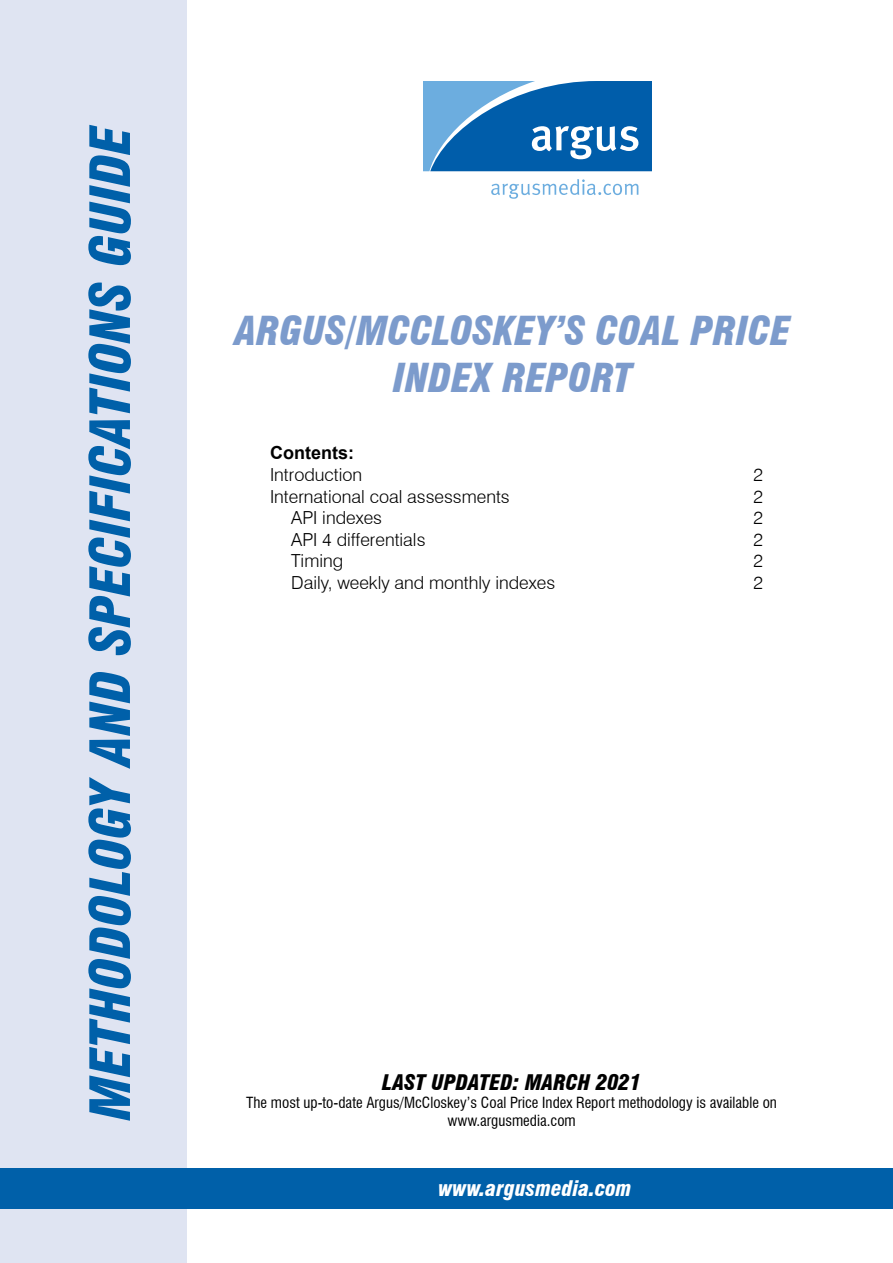
<style>
.page{position:relative;width:893px;height:1263px;background:#fff}
.page>*{position:absolute;margin:0;border:0;box-sizing:border-box;transform-origin:0 0}
.t1{font:italic 900 condensed 54px "Swiss 721 BT";color:#0060a9}
.t2{font:italic 900 condensed 39px/46.8px "Swiss 721 BT";color:#7c9bcc;text-align:center}
.t3{font:italic 900 condensed 21px "Swiss 721 BT";color:#000}
.t4{font:italic 900 condensed 21px "Swiss 721 BT";color:#fff}
.t5{font:300 18px "Swiss 721 BT";color:#000}
.t6{font:700 18px "Arial";color:#000}
.t7{font:condensed 15px "Swiss 721 BT";color:#000}
</style>
<div class="page">
<div style="left:0;top:0;width:186px;height:1263px;background:#dfe4f2"></div>
<div style="left:0;top:1168px;width:893px;height:41px;background:#0060a9"></div>
<svg style="left:423px;top:81px;width:229px;height:90px"></svg>
<svg style="left:491px;top:179px;width:147px;height:20px"></svg>
<h1 class="t1" style="left:78px;top:1120px;width:997px;rotate:-90deg">METHODOLOGY AND SPECIFICATIONS GUIDE</h1>
<h2 class="t2" style="left:235px;top:307px;width:557px">ARGUS/MCCL OSKEY’S COAL PRICE<br>INDEX REPORT</h2>
<p class="t6" style="left:270px;top:440px;width:85px">Contents:</p>
<p class="t5" style="left:270px;top:464px;width:94px">Introduction</p>
<p class="t5" style="left:754px;top:464px;width:11px">2</p>
<p class="t5" style="left:270px;top:485px;width:241px">International coal assessments</p>
<p class="t5" style="left:754px;top:485px;width:11px">2</p>
<p class="t5" style="left:291px;top:507px;width:92px">API indexes</p>
<p class="t5" style="left:754px;top:507px;width:11px">2</p>
<p class="t5" style="left:291px;top:528px;width:136px">API 4 differentials</p>
<p class="t5" style="left:754px;top:528px;width:11px">2</p>
<p class="t5" style="left:291px;top:550px;width:53px">Timing</p>
<p class="t5" style="left:754px;top:550px;width:11px">2</p>
<p class="t5" style="left:291px;top:572px;width:265px">Daily, weekly and monthly indexes</p>
<p class="t5" style="left:754px;top:572px;width:11px">2</p>
<p class="t3" style="left:382px;top:1070px;width:261px">LAST UPDATED: MARCH 2021</p>
<p class="t7" style="left:246px;top:1094px;width:532px">The most up-to-date Argus/McCloskey’s Coal Price Index Report methodology is available on</p>
<p class="t7" style="left:447px;top:1112px;width:130px">www.argusmedia.com</p>
<p class="t4" style="left:438px;top:1176px;width:195px">WWW.ARGUSMEDIA.COM</p>
</div>
